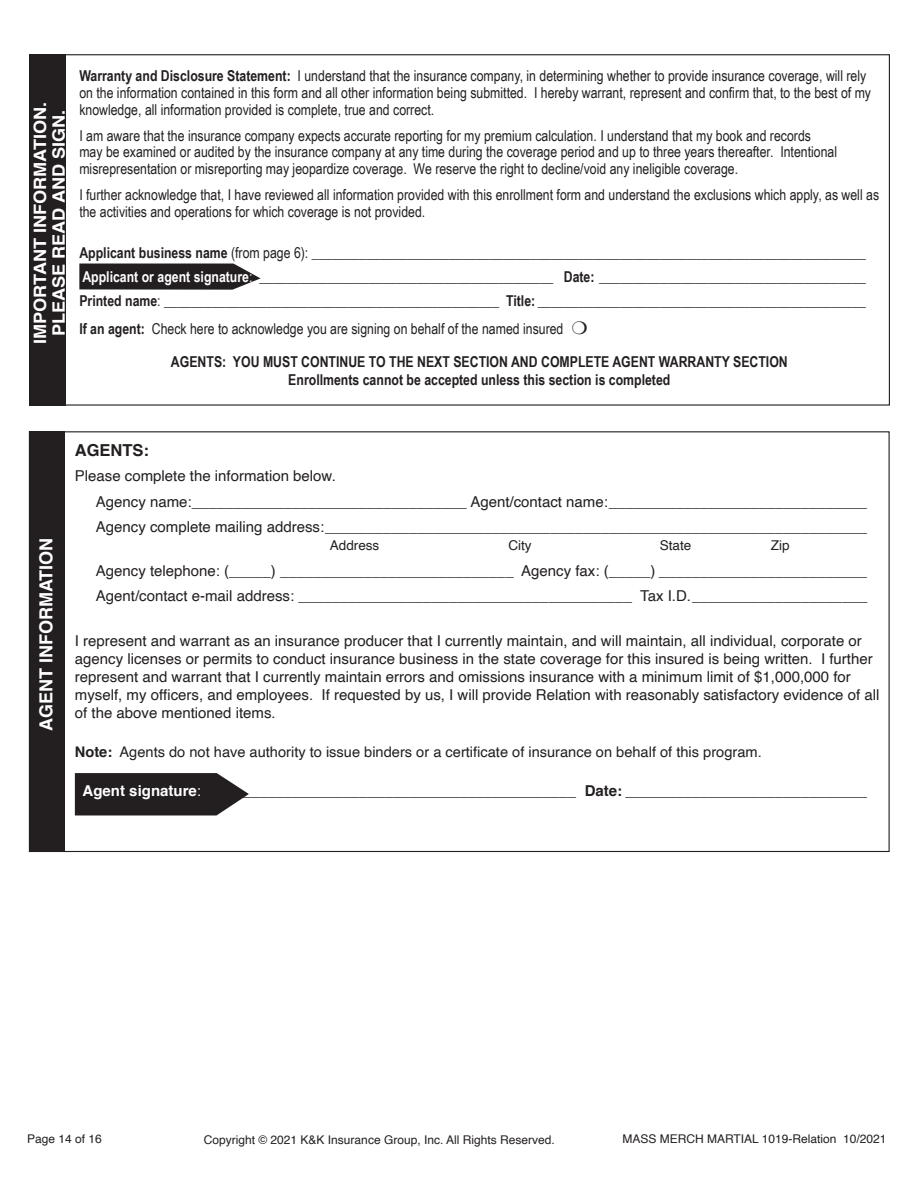
<style>
.page{position:relative;width:918px;height:1188px;background:#fff}
.page>*{position:absolute;margin:0;border:0;box-sizing:border-box;transform-origin:0 0}
.t1{font:700 18px "Helvetica";color:#fff}
.t2{font:700 17.1px/18.5px "Helvetica";color:#fff;text-align:center;scale:1.06 1}
.t3{font:700 16.5px "Helvetica";color:#231f20}
.t4{font:15px/16.8px "Arial Narrow";color:#231f20}
.t5{font:15px/18px "Helvetica";color:#231f20}
.t6{font:700 15px/18px "Arial Narrow";color:#231f20;text-align:center}
.t7{font:14.7px "Helvetica";color:#231f20}
.t8{font:13.5px "Helvetica";color:#231f20}
.t9{font:12px "Helvetica";color:#231f20}
.s1{font-weight:700}
.s2{font-weight:700;color:#fff}
.s3{color:#fff}
</style>
<div class="page">
<div style="left:30px;top:54px;width:36px;height:352px;background:#231f20"></div>
<div style="left:29px;top:432px;width:36px;height:419px;background:#231f20"></div>
<svg style="left:75px;top:773px;width:174px;height:42px;background:#373434"></svg>
<svg style="left:79px;top:264px;width:182px;height:26px;background:#373434"></svg>
<p class="t2" style="left:31px;top:344px;width:230px;rotate:-90deg">IMPORTANT INFORMATION.<br>PLEASE READ AND SIGN.</p>
<p class="t4" style="left:79px;top:67px;width:793px"><span class="s1">Warranty and Disclosure Statement:</span> I understand that the insurance company, in determining whether to provide insurance coverage, will rely on the information contained in this form and all other information being submitted. I hereby warrant, represent and confirm that, to the best of my knowledge, all information provided is complete, true and correct.</p>
<p class="t4" style="left:79px;top:126px;width:759px">I am aware that the insurance company expects accurate reporting for my premium calculation. I understand that my book and records may be examined or audited by the insurance company at any time during the coverage period and up to three years thereafter. Intentional misrepresentation or misreporting may jeopardize coverage. We reserve the right to decline/void any ineligible coverage.</p>
<p class="t4" style="left:79px;top:186px;width:801px">I further acknowledge that, I have reviewed all information provided with this enrollment form and understand the exclusions which apply, as well as the activities and operations for which coverage is not provided.</p>
<p class="t4" style="left:79px;top:240px;width:788px;line-height:24px;text-align:justify"><span class="s1">Applicant business name</span> (from page 6): _________________________________________________________________________________ <span class="s2">Applicant or agent signature</span><span class="s3">:</span> ___________________________________________ <span class="s1">Date:</span> _______________________________________ <span class="s1">Printed name</span>: _________________________________________________ <span class="s1">Title:</span> ________________________________________________</p>
<p class="t4" style="left:79px;top:320px;width:486px"><span class="s1">If an agent:</span> Check here to acknowledge you are signing on behalf of the named insured</p>
<p class="t6" style="left:171px;top:352px;width:618px">AGENTS: YOU MUST CONTINUE TO THE NEXT SECTION AND COMPLETE AGENT WARRANTY SECTION<br>Enrollments cannot be accepted unless this section is completed</p>
<p class="t1" style="left:31px;top:731px;width:195px;rotate:-90deg">AGENT INFORMATION</p>
<p class="t3" style="left:75px;top:437px;width:76px">AGENTS:</p>
<p class="t5" style="left:96px;top:464px;width:773px;line-height:25.5px;text-indent:-21px">Please complete the information below.<br>Agency name:_________________________________ Agent/contact name:_______________________________<br>Agency complete mailing address:_________________________________________________________________</p>
<p class="t8" style="left:330px;top:535px;width:51px">Address</p>
<p class="t8" style="left:508px;top:535px;width:25px">City</p>
<p class="t8" style="left:660px;top:535px;width:33px">State</p>
<p class="t8" style="left:771px;top:535px;width:20px">Zip</p>
<p class="t5" style="left:96px;top:558px;width:773px;line-height:25.5px">Agency telephone: (_____) ____________________________ Agency fax: (_____) _________________________<br>Agent/contact e-mail address: ________________________________________ Tax I.D._____________________</p>
<p class="t5" style="left:75px;top:633px;width:806px">I represent and warrant as an insurance producer that I currently maintain, and will maintain, all individual, corporate or agency licenses or permits to conduct insurance business in the state coverage for this insured is being written. I further represent and warrant that I currently maintain errors and omissions insurance with a minimum limit of $1,000,000 for myself, my officers, and employees. If requested by us, I will provide Relation with reasonably satisfactory evidence of all of the above mentioned items.</p>
<p class="t7" style="left:75px;top:741px;width:688px"><span class="s1">Note:</span> Agents do not have authority to issue binders or a certificate of insurance on behalf of this program.</p>
<p class="t5" style="left:83px;top:783px;width:786px"><span class="s2">Agent signature</span><span class="s3">:</span> ____________________________________________ <span class="s1">Date:</span> _____________________________</p>
<p class="t9" style="left:27px;top:1129px;width:76px">Page 14 of 16</p>
<p class="t9" style="left:204px;top:1130px;width:353px">Copyright © 2021 K&amp;K Insurance Group, Inc. All Rights Reserved.</p>
<p class="t9" style="left:622px;top:1130px;width:266px">MASS MERCH MARTIAL 1019-Relation 10/2021</p>
</div>
